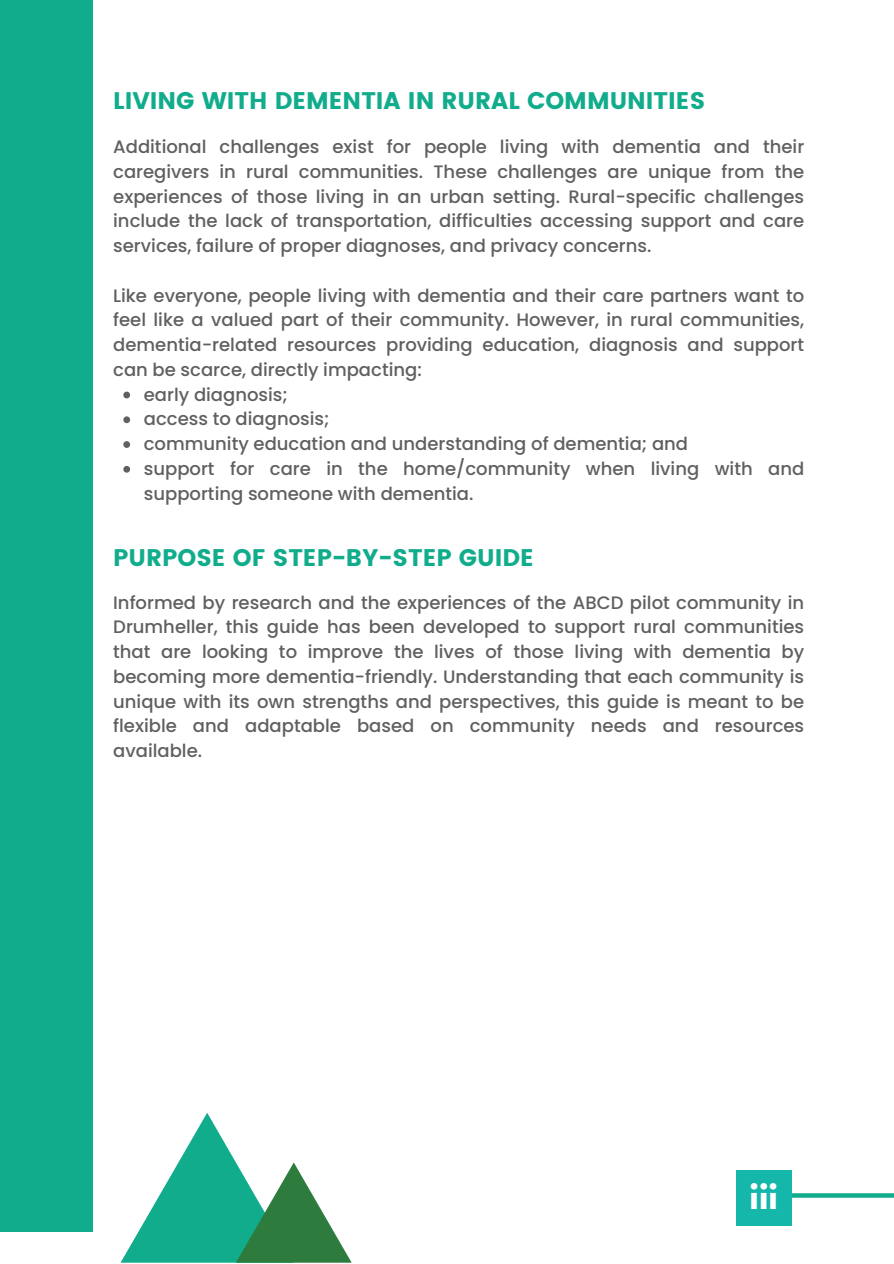
<style>
.page{position:relative;width:894px;height:1264px;background:#fff}
.page>*{position:absolute;margin:0;border:0;box-sizing:border-box;transform-origin:0 0}
.t1{font:700 31.35px "League Spartan";color:#fff}
.t2{font:24px "Poppins";color:#10ac8b}
.t3{font:500 18px/24.8px "Poppins";color:#606060;text-align:justify}
</style>
<div class="page">
<svg style="left:123px;top:391px;width:7px;height:7px"></svg>
<svg style="left:123px;top:416px;width:7px;height:7px"></svg>
<svg style="left:123px;top:441px;width:7px;height:7px"></svg>
<svg style="left:123px;top:466px;width:7px;height:6px"></svg>
<div style="left:0;top:0;width:92px;height:1231px;background:#10ac8b"></div>
<svg style="left:791px;top:1177px;width:102px;height:35px"></svg>
<div style="left:735px;top:1169px;width:56px;height:55px;background:#14b7a9"></div>
<svg style="left:121px;top:1113px;width:230px;height:149px"></svg>
<h3 class="t2" style="left:113px;top:87px;width:593px">LIVING WITH DEMENTIA IN RURAL COMMUNITIES</h3>
<h2 class="t3" style="left:113px;top:134px;width:692px">Additional challenges exist for people living with dementia and their caregivers in rural communities. These challenges are unique from the experiences of those living in an urban setting. Rural-specific challenges include the lack of transportation, difficulties accessing support and care services, failure of proper diagnoses, and privacy concerns.</h2>
<h3 class="t3" style="left:113px;top:283px;width:692px">Like everyone, people living with dementia and their care partners want to feel like a valued part of their community. However, in rural communities, dementia-related resources providing education, diagnosis and support can be scarce, directly impacting:</h3>
<h3 class="t3" style="left:144px;top:382px;width:146px">early diagnosis;</h3>
<p class="t3" style="left:144px;top:407px;width:187px">access to diagnosis;</p>
<p class="t3" style="left:144px;top:431px;width:545px">community education and understanding of dementia; and</p>
<p class="t3" style="left:144px;top:456px;width:661px">support for care in the home/community when living with and supporting someone with dementia.</p>
<h2 class="t2" style="left:113px;top:543px;width:422px">PURPOSE OF STEP-BY-STEP GUIDE</h2>
<p class="t3" style="left:113px;top:590px;width:692px">Informed by research and the experiences of the ABCD pilot community in Drumheller, this guide has been developed to support rural communities that are looking to improve the lives of those living with dementia by becoming more dementia-friendly. Understanding that each community is unique with its own strengths and perspectives, this guide is meant to be flexible and adaptable based on community needs and resources available.</p>
<p class="t1" style="left:749px;top:1180px;width:30px">iii</p>
</div>
